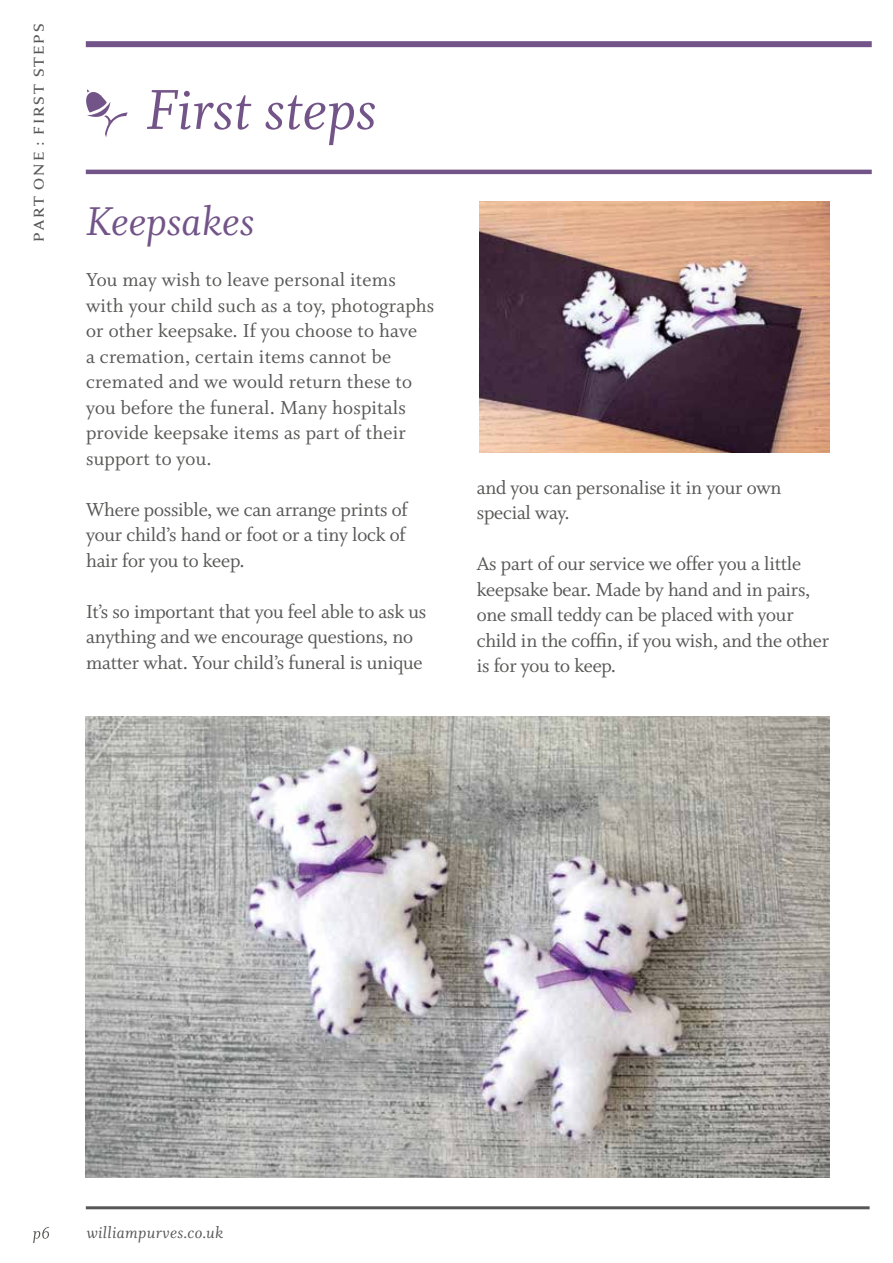
<style>
.page{position:relative;width:893px;height:1263px;background:#fff}
.page>*{position:absolute;margin:0;border:0;box-sizing:border-box;transform-origin:0 0}
.t1{font:63px "Whitman Italic LF";color:#735488}
.t2{font:45px "Whitman Italic LF";color:#735488}
.t3{font:21px/25.5px "Whitman Roman LF";letter-spacing:-.01em;color:#575756}
.t4{font:21px/25.5px "Whitman Roman LF";letter-spacing:.01em;color:#575756}
.t5{font:21px "Anziano Pro";color:#575756}
.t6{font:18px "Whitman Italic LF";letter-spacing:.02em;color:#575756}
</style>
<div class="page">
<hr style="left:86px;top:1206px;width:784px;height:3px;background:#575756">
<svg style="left:33px;top:1227px;width:16px;height:16px"></svg>
<hr style="left:86px;top:170px;width:786px;height:4px;background:#735488">
<div style="left:86px;top:41px;width:786px;height:6px;background:#735488"></div>
<svg style="left:86px;top:89px;width:42px;height:48px"></svg>
<img style="left:85px;top:716px;width:744px;height:462px">
<img style="left:480px;top:201px;width:349px;height:251px">
<p class="t5" style="left:24px;top:243px;width:222px;rotate:-90deg">part one : first steps</p>
<h1 class="t1" style="left:146px;top:75px;width:232px">First steps</h1>
<h2 class="t2" style="left:86px;top:197px;width:170px">Keepsakes</h2>
<p class="t4" style="left:86px;top:268px;width:350px">You may wish to leave personal items with your child such as a toy, photographs or other keepsake. If you choose to have<br>a cremation, certain items cannot be cremated and we would return these to you before the funeral. Many hospitals provide keepsake items as part of their support to you.</p>
<p class="t3" style="left:86px;top:497px;width:323px;text-align:justify">Where possible, we can arrange prints of your child’s hand or foot or a tiny lock of hair for you to keep.</p>
<p class="t3" style="left:86px;top:599px;width:342px">It’s so important that you feel able to ask us anything and we encourage questions, no matter what. Your child’s funeral is unique</p>
<p class="t3" style="left:477px;top:475px;width:306px">and you can personalise it in your own special way.</p>
<p class="t3" style="left:477px;top:551px;width:354px">As part of our service we offer you a little keepsake bear. Made by hand and in pairs, one small teddy can be placed with your child in the coffin, if you wish, and the other is for you to keep.</p>
<p class="t6" style="left:87px;top:1223px;width:138px">williampurves.co.uk</p>
</div>
